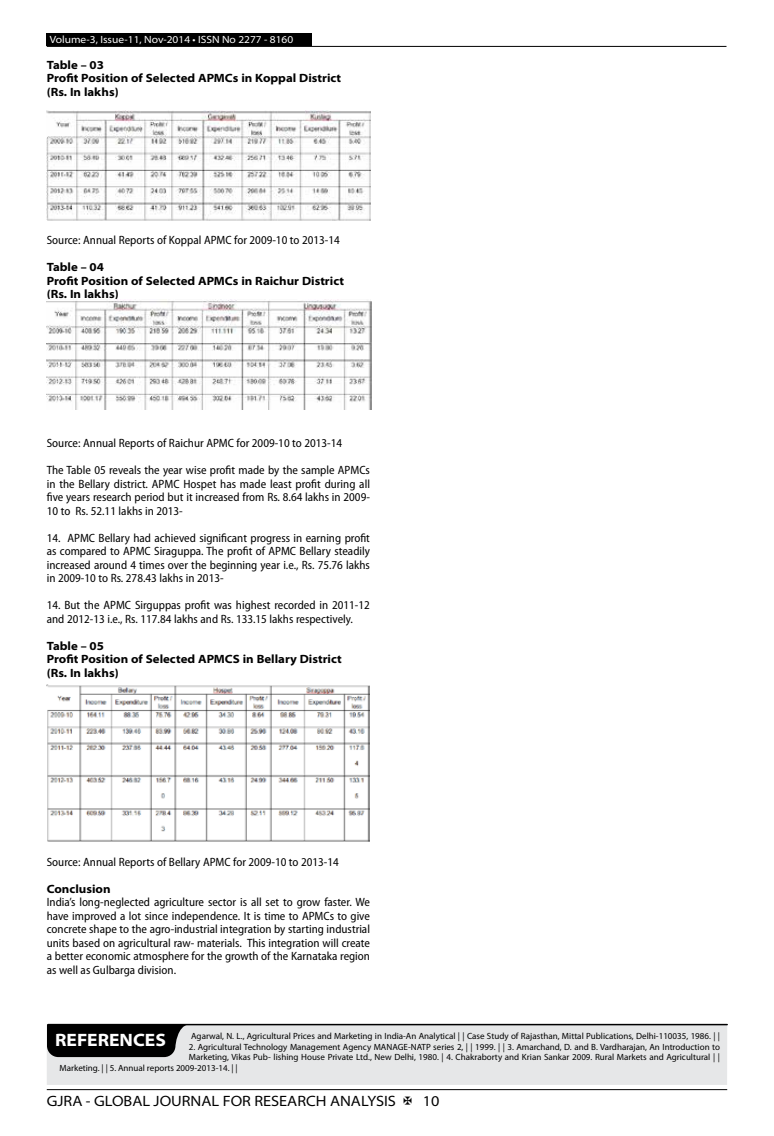
<style>
.page{position:relative;width:774px;height:1136px;background:#fff}
.page>*{position:absolute;margin:0;border:0;box-sizing:border-box;transform-origin:0 0}
.t1{font:700 semi-expanded 18px "Myriad Pro";color:#fff}
.t2{font:semi-expanded 15px "Myriad Pro";color:#000}
.t3{font:semi-condensed 12px/13.5px "Myriad Pro";color:#000;text-align:justify}
.t4{font:700 semi-expanded 12px/13.5px "Myriad Pro";color:#000}
.t5{font:semi-expanded 10.5px "Myriad Pro";color:#fff}
.t6{font:9px "Myriad Pro";color:#000}
</style>
<div class="page">
<hr style="left:47px;top:1089px;width:680px;height:1px;background:#000">
<div style="left:47px;top:33px;width:265px;height:13px;background:#000"></div>
<hr style="left:47px;top:46px;width:679px;height:1px;background:#000">
<div style="left:47px;top:1024px;width:680px;height:60px;background:#e6e7e8"></div>
<hr style="left:48px;top:1023px;width:679px;height:2px;background:#000">
<svg style="left:47px;top:1024px;width:142px;height:32px;background:#131313"></svg>
<img style="left:47px;top:110px;width:324px;height:110px">
<img style="left:47px;top:299px;width:324px;height:110px">
<img style="left:47px;top:684px;width:323px;height:157px">
<p class="t5" style="left:50px;top:34px;width:245px">Volume-3, Issue-11, Nov-2014 • ISSN No 2277 - 8160</p>
<p class="t4" style="left:47px;top:58px;width:296px">Table – 03<br>Profit Position of Selected APMCs in Koppal District (Rs. In lakhs)</p>
<p class="t3" style="left:47px;top:234px;width:295px">Source: Annual Reports of Koppal APMC for 2009-10 to 2013-14</p>
<p class="t4" style="left:47px;top:261px;width:299px">Table – 04<br>Profit Position of Selected APMCs in Raichur District (Rs. In lakhs)</p>
<p class="t3" style="left:47px;top:436px;width:297px">Source: Annual Reports of Raichur APMC for 2009-10 to 2013-14</p>
<p class="t3" style="left:47px;top:463px;width:325px">The Table 05 reveals the year wise profit made by the sample APMCs in the Bellary district. APMC Hospet has made least profit during all five years research period but it increased from Rs. 8.64 lakhs in 2009- 10 to Rs. 52.11 lakhs in 2013-</p>
<p class="t3" style="left:47px;top:531px;width:325px">14. APMC Bellary had achieved significant progress in earning profit as compared to APMC Siraguppa. The profit of APMC Bellary steadily increased around 4 times over the beginning year i.e., Rs. 75.76 lakhs in 2009-10 to Rs. 278.43 lakhs in 2013-</p>
<p class="t3" style="left:47px;top:598px;width:325px">14. But the APMC Sirguppas profit was highest recorded in 2011-12 and 2012-13 i.e., Rs. 117.84 lakhs and Rs. 133.15 lakhs respectively.</p>
<p class="t4" style="left:47px;top:639px;width:297px">Table – 05<br>Profit Position of Selected APMCS in Bellary District (Rs. In lakhs)</p>
<p class="t3" style="left:47px;top:855px;width:294px">Source: Annual Reports of Bellary APMC for 2009-10 to 2013-14</p>
<p class="t4" style="left:47px;top:882px;width:65px">Conclusion</p>
<p class="t3" style="left:47px;top:895px;width:325px">India’s long-neglected agriculture sector is all set to grow faster. We have improved a lot since independence. It is time to APMCs to give concrete shape to the agro-industrial integration by starting industrial units based on agricultural raw- materials. This integration will create a better economic atmosphere for the growth of the Karnataka region as well as Gulbarga division.</p>
<h1 class="t1" style="left:55px;top:1029px;width:112px">REFERENCES</h1>
<p class="t6" style="left:191px;top:1031px;width:530px">Agarwal, N. L., Agricultural Prices and Marketing in India-An Analytical | | Case Study of Rajasthan, Mittal Publications, Delhi-110035, 1986. | |</p>
<p class="t6" style="left:189px;top:1041px;width:533px">2. Agricultural Technology Management Agency MANAGE-NATP series 2, | | 1999. | | 3. Amarchand, D. and B. Vardharajan, An Introduction to</p>
<p class="t6" style="left:189px;top:1052px;width:533px">Marketing, Vikas Pub- lishing House Private Ltd., New Delhi, 1980. | 4. Chakraborty and Krian Sankar 2009. Rural Markets and Agricultural | |</p>
<p class="t6" style="left:60px;top:1062px;width:180px">Marketing. | | 5. Annual reports 2009-2013-14. | |</p>
<p class="t2" style="left:47px;top:1092px;width:351px">GJRA - GLOBAL JOURNAL FOR RESEARCH ANALYSIS</p>
<p class="t2" style="left:423px;top:1092px;width:18px">10</p>
</div>
